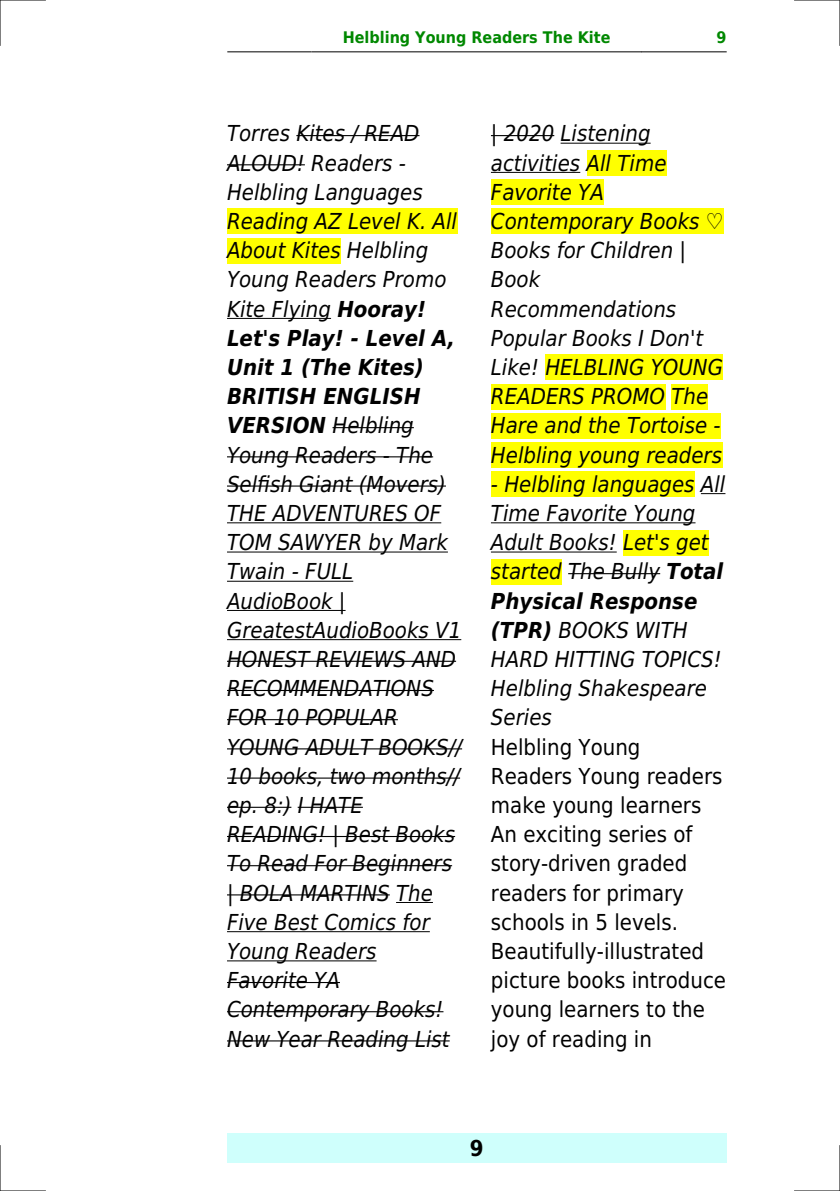
<style>
.page{position:relative;width:840px;height:1191px;background:#fff}
.page>*{position:absolute;margin:0;border:0;box-sizing:border-box;transform-origin:0 0}
.t1{font:italic 22px/29.2px "DejaVu Sans Condensed";color:#000}
.t2{font:22px/29.2px "DejaVu Sans Condensed";color:#000}
.t3{font:700 22px "DejaVu Sans Condensed";color:#000}
.t4{font:700 16px "DejaVu Sans Condensed";color:#080}
.s1{font-weight:700}
</style>
<div class="page">
<hr style="left:227px;top:51px;width:84px;height:1px;background:#000">
<hr style="left:312px;top:51px;width:328px;height:1px;background:#000">
<hr style="left:641px;top:51px;width:84px;height:1px;background:#000">
<div style="left:227px;top:1133px;width:499px;height:29px;background:#cffffc"></div>
<hr style="left:296px;top:135px;width:123px;height:1px;background:#000">
<hr style="left:227px;top:164px;width:78px;height:1px;background:#000">
<div style="left:227px;top:208px;width:230px;height:26px;background:#ff0"></div>
<div style="left:227px;top:238px;width:113px;height:25px;background:#ff0"></div>
<hr style="left:227px;top:318px;width:104px;height:1px;background:#000">
<hr style="left:332px;top:427px;width:81px;height:1px;background:#000">
<hr style="left:227px;top:456px;width:206px;height:1px;background:#000">
<hr style="left:227px;top:485px;width:218px;height:1px;background:#000">
<hr style="left:227px;top:522px;width:214px;height:1px;background:#000">
<hr style="left:227px;top:551px;width:220px;height:1px;background:#000">
<hr style="left:227px;top:581px;width:126px;height:1px;background:#000">
<hr style="left:227px;top:610px;width:118px;height:1px;background:#000">
<hr style="left:227px;top:639px;width:234px;height:1px;background:#000">
<hr style="left:227px;top:660px;width:229px;height:2px;background:#000">
<hr style="left:227px;top:690px;width:206px;height:1px;background:#000">
<hr style="left:227px;top:719px;width:170px;height:1px;background:#000">
<hr style="left:227px;top:748px;width:235px;height:1px;background:#000">
<hr style="left:227px;top:777px;width:233px;height:1px;background:#000">
<hr style="left:227px;top:806px;width:64px;height:2px;background:#000">
<hr style="left:297px;top:806px;width:65px;height:2px;background:#000">
<hr style="left:227px;top:836px;width:228px;height:1px;background:#000">
<hr style="left:227px;top:865px;width:225px;height:1px;background:#000">
<hr style="left:227px;top:894px;width:162px;height:1px;background:#000">
<hr style="left:396px;top:902px;width:36px;height:1px;background:#000">
<hr style="left:227px;top:931px;width:202px;height:1px;background:#000">
<hr style="left:227px;top:960px;width:149px;height:1px;background:#000">
<hr style="left:227px;top:982px;width:113px;height:1px;background:#000">
<hr style="left:227px;top:1011px;width:216px;height:1px;background:#000">
<hr style="left:227px;top:1040px;width:222px;height:1px;background:#000">
<hr style="left:490px;top:135px;width:64px;height:1px;background:#000">
<hr style="left:560px;top:143px;width:90px;height:1px;background:#000">
<hr style="left:490px;top:172px;width:90px;height:1px;background:#000">
<div style="left:586px;top:150px;width:80px;height:26px;background:#ff0"></div>
<div style="left:490px;top:179px;width:113px;height:26px;background:#ff0"></div>
<div style="left:490px;top:208px;width:233px;height:26px;background:#ff0"></div>
<div style="left:545px;top:354px;width:177px;height:26px;background:#ff0"></div>
<div style="left:490px;top:384px;width:174px;height:25px;background:#ff0"></div>
<div style="left:671px;top:384px;width:37px;height:25px;background:#ff0"></div>
<div style="left:490px;top:413px;width:230px;height:25px;background:#ff0"></div>
<div style="left:490px;top:442px;width:231px;height:26px;background:#ff0"></div>
<div style="left:490px;top:471px;width:204px;height:26px;background:#ff0"></div>
<svg style="left:700px;top:493px;width:25px;height:1px"></svg>
<hr style="left:490px;top:522px;width:205px;height:1px;background:#000">
<hr style="left:490px;top:551px;width:126px;height:1px;background:#000">
<div style="left:622px;top:530px;width:86px;height:25px;background:#ff0"></div>
<div style="left:490px;top:559px;width:71px;height:25px;background:#ff0"></div>
<hr style="left:568px;top:573px;width:91px;height:1px;background:#000">
<hr style="left:0;top:0;width:45px;height:1px;background:#000">
<hr style="left:794px;top:0;width:45px;height:1px;background:#000">
<hr style="left:0;top:1190px;width:45px;height:1px;background:#000">
<hr style="left:794px;top:1190px;width:45px;height:1px;background:#000">
<hr style="left:0;top:0;width:1px;height:45px;background:#000">
<hr style="left:0;top:1145px;width:1px;height:46px;background:#000">
<hr style="left:839px;top:0;width:1px;height:45px;background:#000">
<hr style="left:839px;top:1145px;width:1px;height:46px;background:#000">
<p class="t4" style="left:342px;top:29px;width:269px">Helbling Young Readers The Kite</p>
<p class="t4" style="left:716px;top:29px;width:12px">9</p>
<p class="t1" style="left:227px;top:119px;width:236px">Torres Kites / READ<br>ALOUD! Readers -<br>Helbling Languages<br>Reading AZ Level K. All<br>About Kites Helbling<br>Young Readers Promo<br>Kite Flying <span class="s1">Hooray!<br>Let's Play! - Level A,<br>Unit 1 (The Kites)<br>BRITISH ENGLISH<br>VERSION</span> Helbling<br>Young Readers - The<br>Selfish Giant (Movers)<br>THE ADVENTURES OF<br>TOM SAWYER by Mark<br>Twain - FULL<br>AudioBook |<br>GreatestAudioBooks V1<br>HONEST REVIEWS AND<br>RECOMMENDATIONS<br>FOR 10 POPULAR<br>YOUNG ADULT BOOKS//<br>10 books, two months// ep. 8:) I HATE<br>READING! | Best Books<br>To Read For Beginners | BOLA MARTINS The<br>Five Best Comics for<br>Young Readers<br>Favorite YA<br>Contemporary Books!<br>New Year Reading List</p>
<p class="t1" style="left:490px;top:119px;width:233px">| 2020 Listening activities All Time<br>Favorite YA<br>Contemporary Books<br>Books for Children |<br>Book<br>Recommendations<br>Popular Books I Don't<br>Like! HELBLING YOUNG<br>READERS PROMO The<br>Hare and the Tortoise -<br>Helbling young readers</p>
<p class="t1" style="left:490px;top:469px;width:236px">- Helbling languages All<br>Time Favorite Young<br>Adult Books! Let's get started The Bully <span class="s1">Total<br>Physical Response (TPR)</span> BOOKS WITH<br>HARD HITTING TOPICS!<br>Helbling Shakespeare<br>Series</p>
<p class="t2" style="left:490px;top:732px;width:236px">Helbling Young<br>Readers Young readers make young learners<br>An exciting series of story-driven graded readers for primary schools in 5 levels.<br>Beautifully-illustrated picture books introduce young learners to the joy of reading in</p>
<p class="t3" style="left:469px;top:1135px;width:15px">9</p>
</div>
